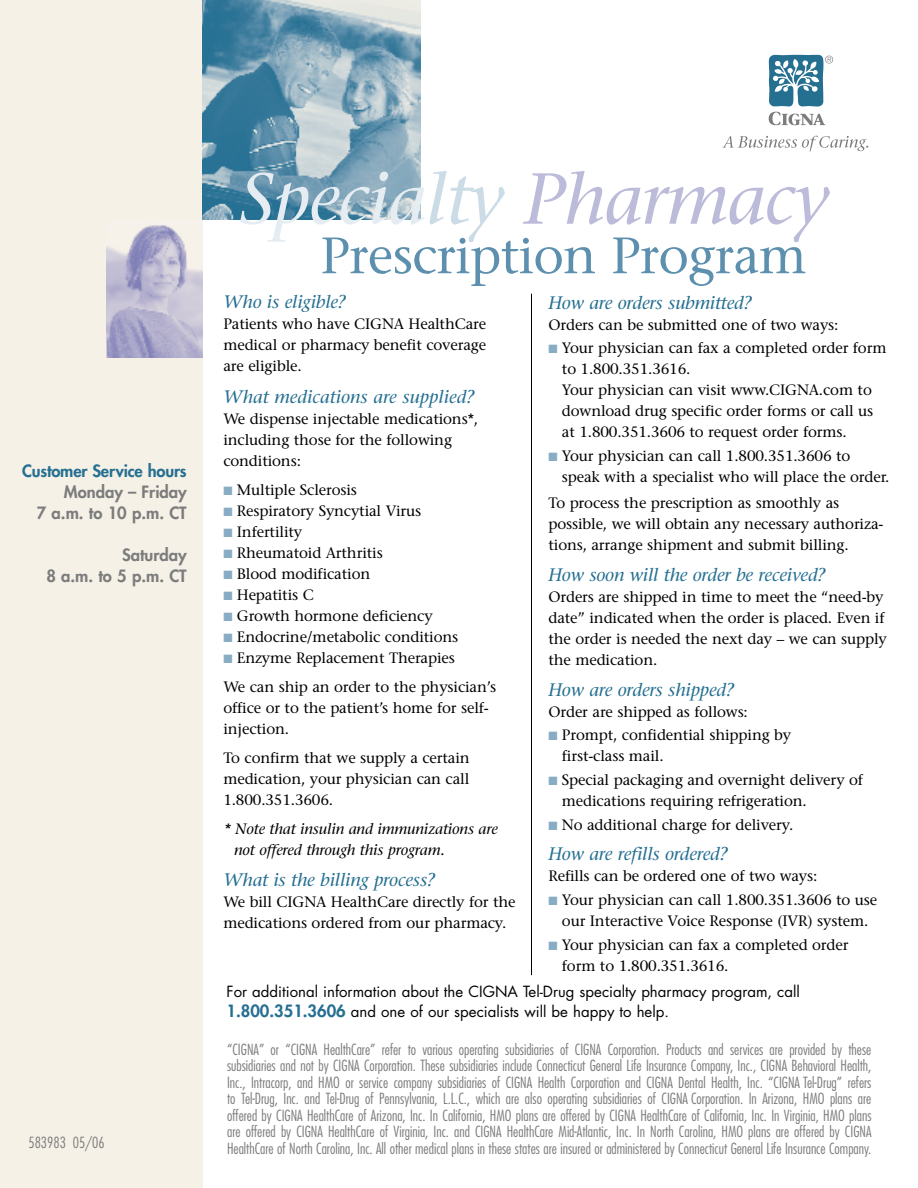
<style>
.page{position:relative;width:918px;height:1188px;background:#fff}
.page>*{position:absolute;margin:0;border:0;box-sizing:border-box;transform-origin:0 0}
.t1{font:italic 72px "Stone Serif";letter-spacing:-.015em;color:#bcbbd9}
.t2{font:51px "Stone Serif";letter-spacing:-.015em;color:#5d90ae}
.subhead_italic{font:italic 18px "Stone Serif";letter-spacing:-.01em;color:#256f91}
._12{font:800 16.5px/21px "Futura";color:#7c7c7c;text-align:right}
._1{font:15px/21px "Stone Serif";letter-spacing:-.01em;color:#000}
.t3{font:300 condensed 15px/16.5px "Futura";color:#7c7c7c;text-align:justify}
._12-2{font:15px/19.5px "Futura";color:#000}
._2{font:15px/21px "Stone Serif";letter-spacing:-.01em;color:#000;text-align:justify}
._1-2{font:italic 15px/21px "Stone Serif";letter-spacing:-.01em;color:#000}
.s1{color:#256f91}
.s2{color:#e6edf2}
.s3{color:#ccdce7}
.s4{color:#87acc4}
.s5{font-weight:800;font-size:16.5px;color:#256f91}
</style>
<div class="page">
<div style="left:0;top:0;width:202px;height:1188px;background:#f5f1e7"></div>
<img style="left:106px;top:225px;width:96px;height:133px">
<img style="left:202px;top:0;width:218px;height:220px">
<hr style="left:531px;top:294px;width:1px;height:681px;background:#000">
<svg style="left:723px;top:136px;width:145px;height:16px"></svg>
<svg style="left:769px;top:55px;width:64px;height:70px"></svg>
<p class="_12" style="left:22px;top:460px;width:166px"><span class="s1">Customer Service hours<br></span>Monday – Friday<br>7 a.m. to 10 p.m. CT</p>
<p class="_12" style="left:46px;top:544px;width:142px">Saturday<br>8 a.m. to 5 p.m. CT</p>
<p class="t3" style="left:28px;top:1134px;width:78px">583983 05/06</p>
<p class="t1" style="left:239px;top:155px;width:591px"><span class="s2">Specia</span><span class="s3">lty</span> Pharmacy</p>
<p class="t2" style="left:320px;top:224px;width:488px">Prescription Program</p>
<p class="subhead_italic" style="left:223px;top:291px;width:124px">Who is eligible?</p>
<p class="_2" style="left:223px;top:314px;width:264px">Patients who have CIGNA HealthCare medical or pharmacy benefit coverage are eligible.</p>
<p class="subhead_italic" style="left:223px;top:386px;width:253px">What medications are supplied?</p>
<p class="_1" style="left:223px;top:408px;width:256px">We dispense injectable medications*, including those for the following conditions:</p>
<p class="_1" style="left:223px;top:479px;width:135px"><span class="s4">■</span> Multiple Sclerosis</p>
<p class="_1" style="left:223px;top:500px;width:199px"><span class="s4">■</span> Respiratory Syncytial Virus</p>
<p class="_1" style="left:223px;top:521px;width:80px"><span class="s4">■</span> Infertility</p>
<p class="_1" style="left:223px;top:542px;width:161px"><span class="s4">■</span> Rheumatoid Arthritis</p>
<p class="_1" style="left:223px;top:563px;width:148px"><span class="s4">■</span> Blood modification</p>
<p class="_1" style="left:223px;top:584px;width:92px"><span class="s4">■</span> Hepatitis C</p>
<p class="_1" style="left:223px;top:605px;width:211px"><span class="s4">■</span> Growth hormone deficiency</p>
<p class="_1" style="left:223px;top:626px;width:237px"><span class="s4">■</span> Endocrine/metabolic conditions</p>
<p class="_1" style="left:223px;top:647px;width:233px"><span class="s4">■</span> Enzyme Replacement Therapies</p>
<p class="_1" style="left:223px;top:676px;width:274px">We can ship an order to the physician’s office or to the patient’s home for self&shy;injection.</p>
<p class="_1" style="left:223px;top:747px;width:248px;text-align:justify">To confirm that we supply a certain medication, your physician can call 1.800.351.3606.</p>
<p class="_1-2" style="left:234px;top:819px;width:265px;text-indent:-11px">* Note that insulin and immunizations are not offered through this program.</p>
<p class="subhead_italic" style="left:223px;top:869px;width:214px">What is the billing process?</p>
<p class="_1" style="left:223px;top:891px;width:294px">We bill CIGNA HealthCare directly for the medications ordered from our pharmacy.</p>
<p class="subhead_italic" style="left:548px;top:291px;width:205px">How are orders submitted?</p>
<p class="_1" style="left:548px;top:314px;width:292px">Orders can be submitted one of two ways:</p>
<p class="_1" style="left:562px;top:337px;width:326px;text-indent:-14px"><span class="s4">■</span> Your physician can fax a completed order form to 1.800.351.3616.<br>Your physician can visit www.CIGNA.com to download drug specific order forms or call us at 1.800.351.3606 to request order forms.</p>
<p class="_1" style="left:562px;top:445px;width:329px;text-indent:-14px"><span class="s4">■</span> Your physician can call 1.800.351.3606 to speak with a specialist who will place the order.</p>
<p class="_1" style="left:548px;top:493px;width:337px">To process the prescription as smoothly as possible, we will obtain any necessary authoriza&shy;tions, arrange shipment and submit billing.</p>
<p class="subhead_italic" style="left:548px;top:564px;width:279px">How soon will the order be received?</p>
<p class="_1" style="left:548px;top:586px;width:340px">Orders are shipped in time to meet the “need-by date” indicated when the order is placed. Even if the order is needed the next day – we can supply the medication.</p>
<p class="subhead_italic" style="left:548px;top:678px;width:187px">How are orders shipped?</p>
<p class="_1" style="left:548px;top:701px;width:201px">Order are shipped as follows:</p>
<p class="_1" style="left:562px;top:724px;width:231px;text-indent:-14px"><span class="s4">■</span> Prompt, confidential shipping by first-class mail.</p>
<p class="_1" style="left:562px;top:769px;width:303px;text-indent:-14px"><span class="s4">■</span> Special packaging and overnight delivery of medications requiring refrigeration.</p>
<p class="_1" style="left:548px;top:814px;width:246px"><span class="s4">■</span> No additional charge for delivery.</p>
<p class="subhead_italic" style="left:548px;top:843px;width:181px">How are refills ordered?</p>
<p class="_1" style="left:548px;top:865px;width:270px">Refills can be ordered one of two ways:</p>
<p class="_1" style="left:548px;top:889px;width:330px;text-align:center"><span class="s4">■</span> Your physician can call 1.800.351.3606 to use our Interactive Voice Response (IVR) system.</p>
<p class="_1" style="left:562px;top:934px;width:288px;text-indent:-14px"><span class="s4">■</span> Your physician can fax a completed order form to 1.800.351.3616.</p>
<p class="_12-2" style="left:227px;top:982px;width:575px">For additional information about the CIGNA Tel-Drug specialty pharmacy program, call<br><span class="s5">1.800.351.3606</span> and one of our specialists will be happy to help.</p>
<p class="t3" style="left:227px;top:1041px;width:646px">“CIGNA” or “CIGNA HealthCare” refer to various operating subsidiaries of CIGNA Corporation. Products and services are provided by these subsidiaries and not by CIGNA Corporation. These subsidiaries include Connecticut General Life Insurance Company, Inc., CIGNA Behavioral Health, Inc., Intracorp, and HMO or service company subsidiaries of CIGNA Health Corporation and CIGNA Dental Health, Inc. “CIGNA Tel-Drug” refers to Tel-Drug, Inc. and Tel-Drug of Pennsylvania, L.L.C., which are also operating subsidiaries of CIGNA Corporation. In Arizona, HMO plans are offered by CIGNA HealthCare of Arizona, Inc. In California, HMO plans are offered by CIGNA HealthCare of California, Inc. In Virginia, HMO plans are offered by CIGNA HealthCare of Virginia, Inc. and CIGNA HealthCare Mid-Atlantic, Inc. In North Carolina, HMO plans are offered by CIGNA HealthCare of North Carolina, Inc. All other medical plans in these states are insured or administered by Connecticut General Life Insurance Company.</p>
</div>
